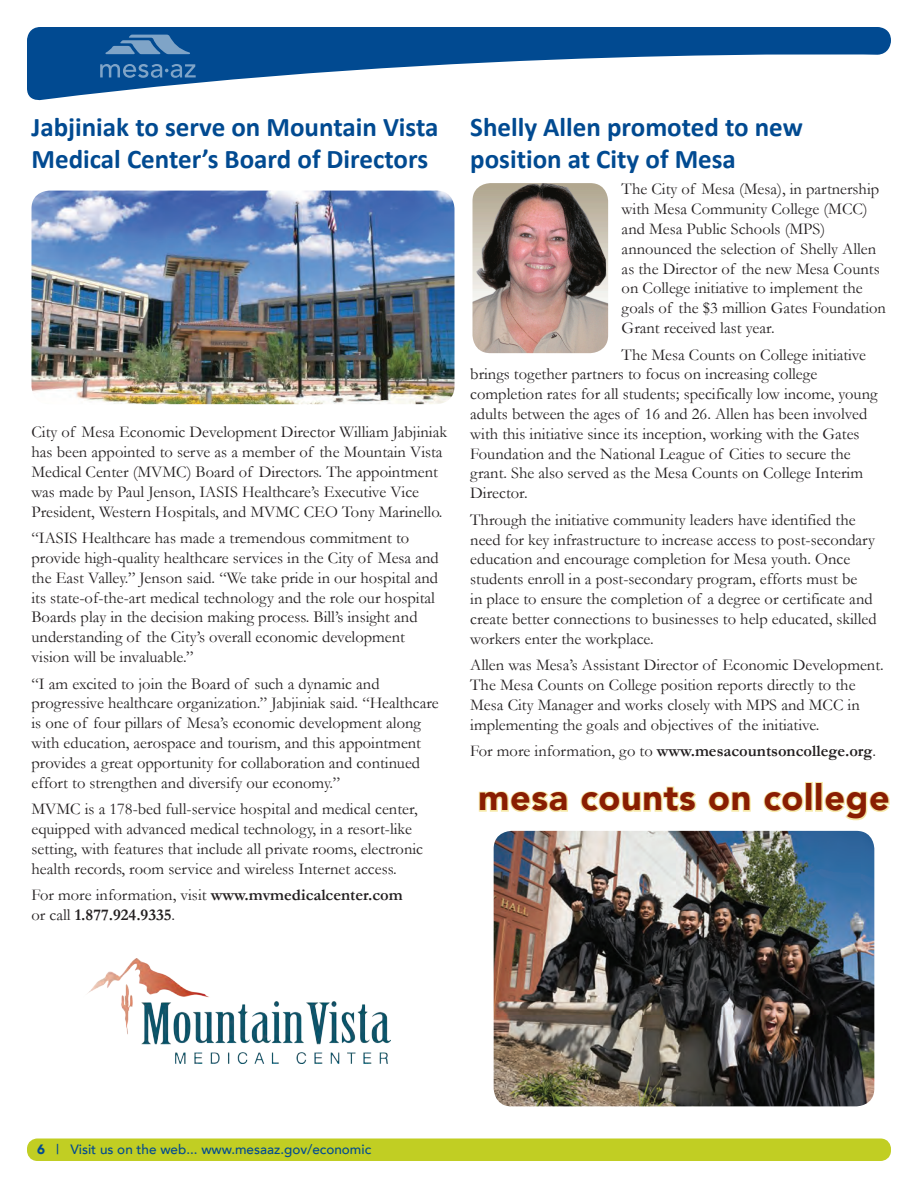
<style>
.page{position:relative;width:918px;height:1188px;background:#fff}
.page>*{position:absolute;margin:0;border:0;box-sizing:border-box;transform-origin:0 0}
.t1{font:900 36px "Avenir LT";color:#891d02}
.t2{font:700 27px/32.4px "Calibri";color:#014a91}
.t3{font:16.5px/19.8px "Garamond";color:#231f20}
.t4{font:700 16.5px/19.8px "Garamond";color:#231f20}
.t5{font:500 13.5px "Avenir LT";color:#014a91}
.s1{font-weight:400}
.s2{font-weight:900}
</style>
<div class="page">
<div style="left:29px;top:1141px;width:860px;height:18px;background:#c1ce23;border-radius:8px"></div>
<div style="left:27px;top:1138px;width:864px;height:23px;border:4px solid #c1ce23;border-radius:8px"></div>
<svg style="left:27px;top:27px;width:864px;height:74px"></svg>
<svg style="left:105px;top:35px;width:85px;height:19px;background:#497db0"></svg>
<svg style="left:100px;top:64px;width:96px;height:14px"></svg>
<img style="left:32px;top:191px;width:422px;height:213px">
<img style="left:472px;top:183px;width:136px;height:170px">
<img style="left:494px;top:831px;width:380px;height:275px">
<svg style="left:478px;top:791px;width:90px;height:22px"></svg>
<svg style="left:580px;top:786px;width:117px;height:27px"></svg>
<svg style="left:708px;top:791px;width:43px;height:21px"></svg>
<svg style="left:763px;top:791px;width:41px;height:21px"></svg>
<div style="left:805px;top:782px;width:8px;height:30px;border:2px solid #f6e8a7"></div>
<div style="left:815px;top:782px;width:8px;height:30px;border:2px solid #f6e8a7"></div>
<svg style="left:824px;top:791px;width:66px;height:30px"></svg>
<img style="left:87px;top:959px;width:304px;height:104px">
<h2 class="t2" style="left:32px;top:109px;width:408px">Jabjiniak to serve on Mountain Vista<br>Medical Center’s Board of Directors</h2>
<p class="t3" style="left:32px;top:422px;width:417px">City of Mesa Economic Development Director William Jabjiniak has been appointed to serve as a member of the Mountain Vista Medical Center (MVMC) Board of Directors. The appointment was made by Paul Jenson, IASIS Healthcare’s Executive Vice President, Western Hospitals, and MVMC CEO Tony Marinello.</p>
<p class="t3" style="left:32px;top:528px;width:409px">“IASIS Healthcare has made a tremendous commitment to provide high-quality healthcare services in the City of Mesa and the East Valley.” Jenson said. “We take pride in our hospital and its state-of-the-art medical technology and the role our hospital Boards play in the decision making process. Bill’s insight and understanding of the City’s overall economic development vision will be invaluable.”</p>
<p class="t3" style="left:32px;top:673px;width:409px">“I am excited to join the Board of such a dynamic and progressive healthcare organization.” Jabjiniak said. “Healthcare is one of four pillars of Mesa’s economic development along with education, aerospace and tourism, and this appointment provides a great opportunity for collaboration and continued effort to strengthen and diversify our economy.”</p>
<p class="t3" style="left:32px;top:799px;width:393px">MVMC is a 178-bed full-service hospital and medical center, equipped with advanced medical technology, in a resort-like setting, with features that include all private rooms, electronic health records, room service and wireless Internet access.</p>
<p class="t4" style="left:32px;top:885px;width:373px"><span class="s1">For more information, visit</span> www.mvmedicalcenter.com <span class="s1">or call</span> 1.877.924.9335<span class="s1">.</span></p>
<h2 class="t2" style="left:470px;top:109px;width:334px">Shelly Allen promoted to new position at City of Mesa</h2>
<p class="t3" style="left:622px;top:179px;width:266px">The City of Mesa (Mesa), in partnership with Mesa Community College (MCC) and Mesa Public Schools (MPS) announced the selection of Shelly Allen as the Director of the new Mesa Counts on College initiative to implement the goals of the $3 million Gates Foundation Grant received last year.</p>
<p class="t3" style="left:470px;top:344px;width:409px;text-indent:151px">The Mesa Counts on College initiative brings together partners to focus on increasing college completion rates for all students; specifically low income, young adults between the ages of 16 and 26. Allen has been involved with this initiative since its inception, working with the Gates Foundation and the National League of Cities to secure the grant. She also served as the Mesa Counts on College Interim Director.</p>
<p class="t3" style="left:470px;top:509px;width:408px">Through the initiative community leaders have identified the need for key infrastructure to increase access to post-secondary education and encourage completion for Mesa youth. Once students enroll in a post-secondary program, efforts must be<br>in place to ensure the completion of a degree or certificate and create better connections to businesses to help educated, skilled workers enter the workplace.</p>
<p class="t3" style="left:470px;top:655px;width:415px">Allen was Mesa’s Assistant Director of Economic Development.<br>The Mesa Counts on College position reports directly to the Mesa City Manager and works closely with MPS and MCC in implementing the goals and objectives of the initiative.</p>
<p class="t4" style="left:470px;top:741px;width:407px"><span class="s1">For more information, go to</span> www.mesacountsoncollege.org<span class="s1">.</span></p>
<h1 class="t1" style="left:478px;top:776px;width:413px">mesa counts on college</h1>
<p class="t5" style="left:37px;top:1142px;width:336px"><span class="s2">6</span> | Visit us on the web... www.mesaaz.gov/economic</p>
</div>
